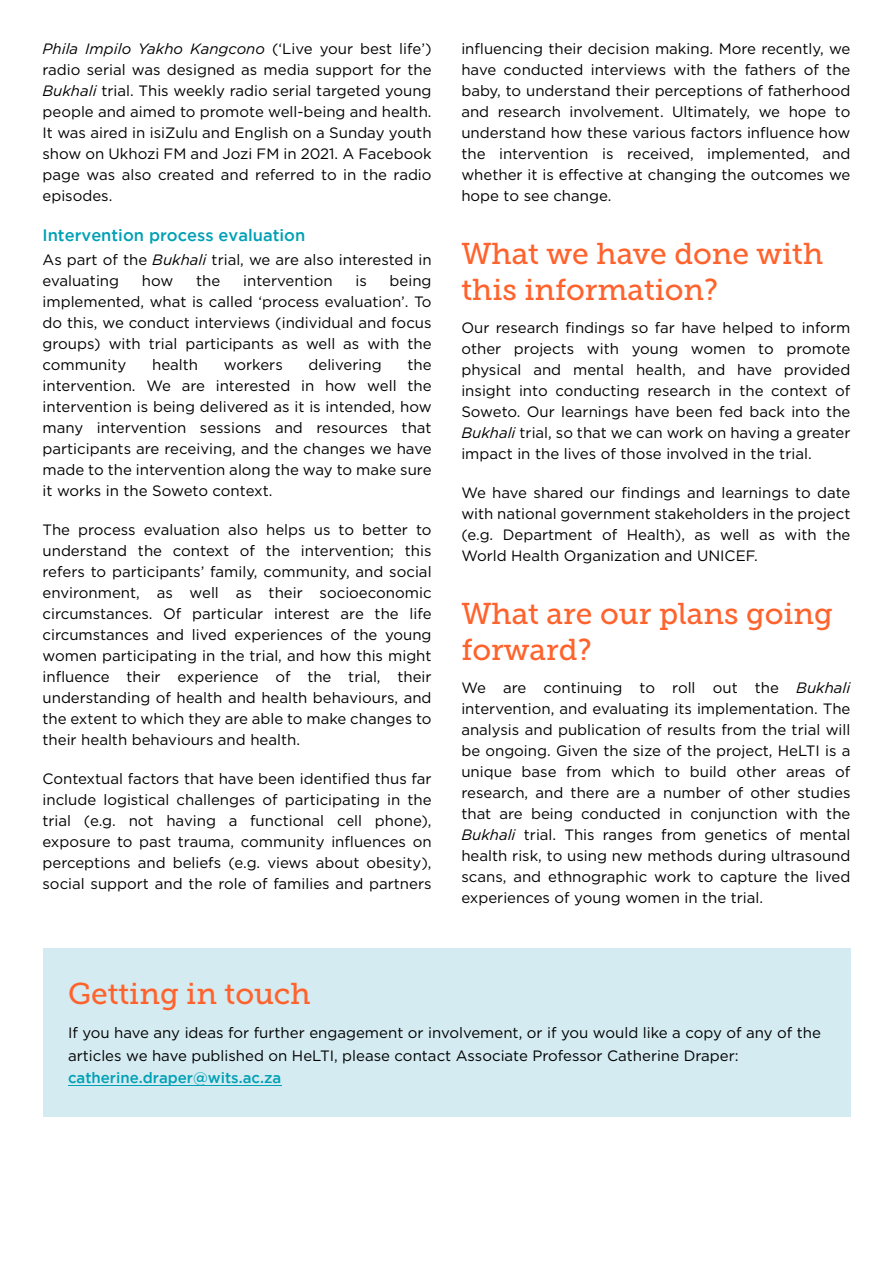
<style>
.page{position:relative;width:893px;height:1263px;background:#fff}
.page>*{position:absolute;margin:0;border:0;box-sizing:border-box;transform-origin:0 0}
.t1{font:30px/36px "Museo Slab 500";color:#ff632d}
.t2{font:500 16.5px "Gotham";color:#00a0b5}
.t3{font:15px/21px "Gotham";color:#000;text-align:justify}
.t4{font:500 15px "Gotham";color:#00a0b5}
.s1{font-style:italic}
</style>
<div class="page">
<div style="left:43px;top:949px;width:807px;height:168px;background:#d4ebf1"></div>
<hr style="left:68px;top:1085px;width:213px;height:1px;background:#00a0b5">
<p class="t3" style="left:43px;top:39px;width:391px"><span class="s1">Phila Impilo Yakho Kangcono</span> (‘Live your best life’) radio serial was designed as media support for the <span class="s1">Bukhali</span> trial. This weekly radio serial targeted young people and aimed to promote well-being and health.<br>It was aired in isiZulu and English on a Sunday youth show on Ukhozi FM and Jozi FM in 2021. A Facebook page was also created and referred to in the radio episodes.</p>
<p class="t2" style="left:43px;top:229px;width:264px">Intervention process evaluation</p>
<p class="t3" style="left:43px;top:250px;width:391px">As part of the <span class="s1">Bukhali</span> trial, we are also interested in evaluating</p>
<p class="t3" style="left:43px;top:271px;width:391px;text-indent:347px">being implemented, what is called ‘process evaluation’. To do this, we conduct interviews (individual and focus groups) with trial participants as well as with the community</p>
<p class="t3" style="left:142px;top:271px;width:33px">how</p>
<p class="t3" style="left:196px;top:271px;width:26px">the</p>
<p class="t3" style="left:243px;top:271px;width:91px">intervention</p>
<p class="t3" style="left:355px;top:271px;width:13px">is</p>
<p class="t3" style="left:43px;top:355px;width:391px;text-indent:365px">the intervention. We are interested in how well the intervention is being delivered as it is intended, how many intervention sessions and resources that participants are receiving, and the changes we have made to the intervention along the way to make sure it works in the Soweto context.</p>
<p class="t3" style="left:43px;top:520px;width:391px">The process evaluation also helps us to better to understand the context of the intervention; this refers to participants’ family, community, and social environment, as well as their socioeconomic circumstances. Of particular interest are the life circumstances and lived experiences of the young women participating in the trial, and how this might influence their experience of the trial, their understanding of health and health behaviours, and the extent to which they are able to make changes to their health behaviours and health.</p>
<p class="t3" style="left:43px;top:769px;width:391px">Contextual factors that have been identified thus far include logistical challenges of participating in the trial (e.g. not having a functional cell phone), exposure to past trauma, community influences on perceptions and beliefs (e.g. views about obesity), social support and the role of families and partners</p>
<p class="t3" style="left:152px;top:355px;width:48px">health</p>
<p class="t3" style="left:224px;top:355px;width:60px">workers</p>
<p class="t3" style="left:308px;top:355px;width:75px">delivering</p>
<p class="t3" style="left:461px;top:39px;width:391px">influencing their decision making. More recently, we have conducted interviews with the fathers of the baby, to understand their perceptions of fatherhood and research involvement. Ultimately, we hope to understand how these various factors influence how the intervention is received, implemented, and whether it is effective at changing the outcomes we hope to see change.</p>
<h1 class="t1" style="left:461px;top:238px;width:363px">What we have done with this information?</h1>
<p class="t3" style="left:461px;top:318px;width:391px">Our research findings so far have helped to inform other projects with young women to promote physical and mental health, and have provided insight into conducting research in the context of Soweto. Our learnings have been fed back into the <span class="s1">Bukhali</span> trial, so that we can work on having a greater impact in the lives of those involved in the trial.</p>
<p class="t3" style="left:461px;top:483px;width:391px">We have shared our findings and learnings to date with national government stakeholders in the project (e.g. Department of Health), as well as with the World Health Organization and UNICEF.</p>
<h1 class="t1" style="left:461px;top:598px;width:373px">What are our plans going forward?</h1>
<p class="t3" style="left:461px;top:678px;width:391px">We are continuing to roll out the <span class="s1">Bukhali </span>intervention, and evaluating its implementation. The analysis and publication of results from the trial will be ongoing. Given the size of the project, HeLTI is a unique base from which to build other areas of research, and there are a number of other studies that are being conducted in conjunction with the <span class="s1">Bukhali</span> trial. This ranges from genetics of mental health risk, to using new methods during ultrasound scans, and ethnographic work to capture the lived experiences of young women in the trial.</p>
<h1 class="t1" style="left:68px;top:978px;width:244px">Getting in touch</h1>
<p class="t3" style="left:68px;top:1023px;width:754px;line-height:22.5px">If you have any ideas for further engagement or involvement, or if you would like a copy of any of the articles we have published on HeLTI, please contact Associate Professor Catherine Draper:</p>
<p class="t4" style="left:68px;top:1072px;width:215px">catherine.draper@wits.ac.za</p>
</div>
